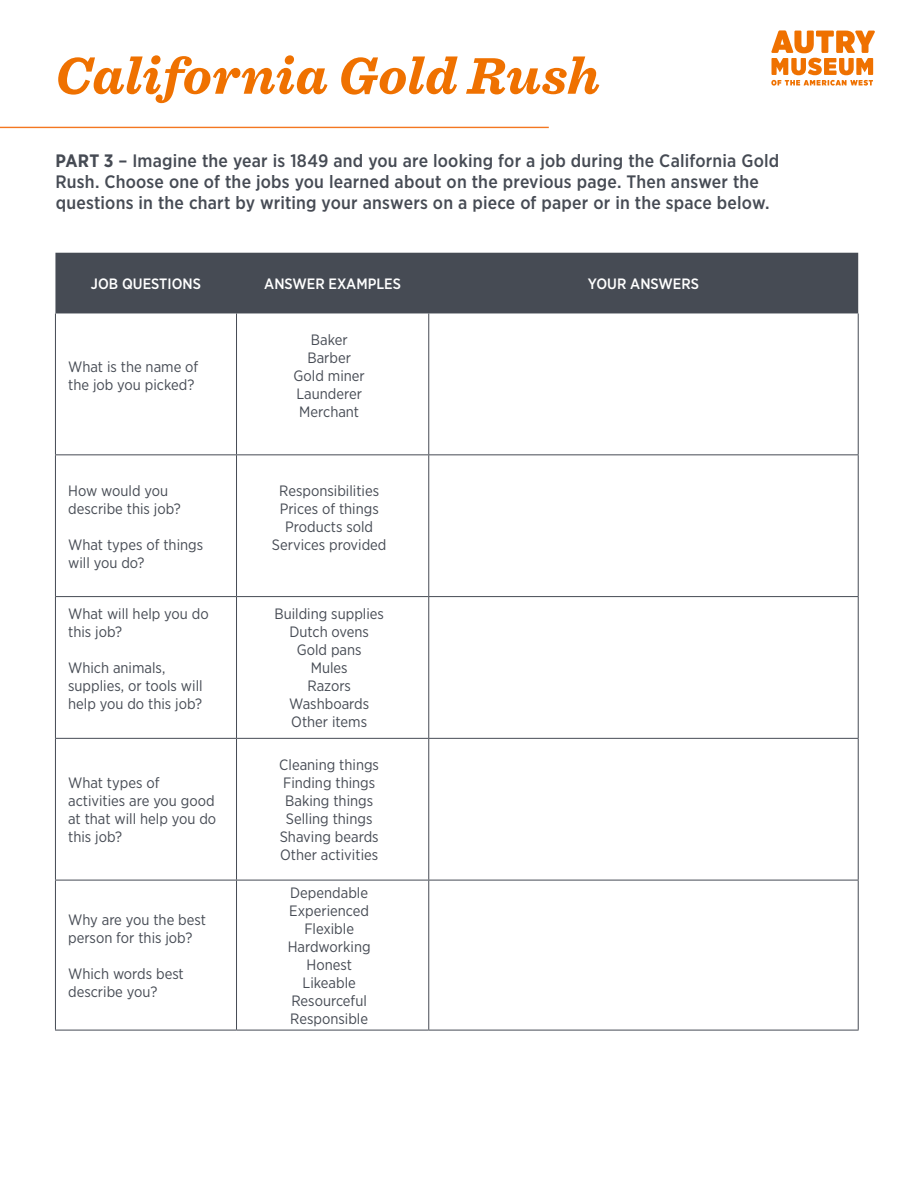
<style>
.page{position:relative;width:918px;height:1188px;background:#fff}
.page>*{position:absolute;margin:0;border:0;box-sizing:border-box;transform-origin:0 0}
._1_1_Header{font:italic 700 54px "Sentinel";letter-spacing:.01em;color:#ef7100}
._1_1_Header-2{font:500 18px/21px "Gotham Narrow";letter-spacing:.01em;color:#464b54}
.t1{font:15px/18px "Gotham Narrow";color:#464b54}
.t2{font:500 15px "Gotham Narrow";color:#fff}
.s1{font-weight:700}
</style>
<div class="page">
<svg style="left:0;top:126px;width:549px;height:3px;background:#f9bf97"></svg>
<div style="left:55px;top:253px;width:803px;height:60px;background:#464b54"></div>
<hr style="left:55px;top:313px;width:1px;height:141px;background:#464b54">
<hr style="left:236px;top:313px;width:1px;height:141px;background:#464b54">
<hr style="left:858px;top:313px;width:1px;height:141px;background:#464b54">
<hr style="left:55px;top:455px;width:1px;height:141px;background:#464b54">
<hr style="left:236px;top:455px;width:1px;height:141px;background:#464b54">
<hr style="left:858px;top:455px;width:1px;height:141px;background:#464b54">
<hr style="left:55px;top:597px;width:1px;height:141px;background:#464b54">
<hr style="left:236px;top:597px;width:1px;height:141px;background:#464b54">
<hr style="left:858px;top:597px;width:1px;height:141px;background:#464b54">
<hr style="left:55px;top:739px;width:1px;height:141px;background:#464b54">
<hr style="left:236px;top:739px;width:1px;height:141px;background:#464b54">
<hr style="left:858px;top:739px;width:1px;height:141px;background:#464b54">
<hr style="left:55px;top:880px;width:1px;height:150px;background:#464b54">
<hr style="left:236px;top:880px;width:1px;height:150px;background:#464b54">
<hr style="left:858px;top:880px;width:1px;height:150px;background:#464b54">
<hr style="left:428px;top:313px;width:1px;height:141px;background:#464b54">
<hr style="left:55px;top:454px;width:182px;height:1px;background:#464b54">
<hr style="left:237px;top:454px;width:192px;height:1px;background:#464b54">
<hr style="left:429px;top:454px;width:430px;height:1px;background:#464b54">
<hr style="left:428px;top:455px;width:1px;height:141px;background:#464b54">
<hr style="left:55px;top:596px;width:182px;height:1px;background:#464b54">
<hr style="left:237px;top:596px;width:192px;height:1px;background:#464b54">
<hr style="left:429px;top:596px;width:430px;height:1px;background:#464b54">
<hr style="left:428px;top:597px;width:1px;height:141px;background:#464b54">
<hr style="left:55px;top:738px;width:182px;height:1px;background:#464b54">
<hr style="left:237px;top:738px;width:192px;height:1px;background:#464b54">
<hr style="left:429px;top:738px;width:430px;height:1px;background:#464b54">
<hr style="left:428px;top:739px;width:1px;height:141px;background:#464b54">
<hr style="left:55px;top:880px;width:182px;height:1px;background:#464b54">
<hr style="left:237px;top:880px;width:192px;height:1px;background:#464b54">
<hr style="left:429px;top:880px;width:430px;height:1px;background:#464b54">
<hr style="left:428px;top:880px;width:1px;height:150px;background:#464b54">
<hr style="left:55px;top:1030px;width:182px;height:1px;background:#464b54">
<hr style="left:237px;top:1030px;width:192px;height:1px;background:#464b54">
<hr style="left:429px;top:1030px;width:430px;height:1px;background:#464b54">
<svg style="left:771px;top:30px;width:104px;height:56px"></svg>
<p class="_1_1_Header" style="left:55px;top:33px;width:546px">California Gold Rush</p>
<p class="_1_1_Header-2" style="left:56px;top:150px;width:725px"><span class="s1">PART 3</span> – Imagine the year is 1849 and you are looking for a job during the California Gold<br>Rush. Choose one of the jobs you learned about on the previous page. Then answer the questions in the chart by writing your answers on a piece of paper or in the space below.</p>
<p class="t2" style="left:91px;top:274px;width:111px">JOB QUESTIONS</p>
<p class="t2" style="left:264px;top:274px;width:138px">ANSWER EXAMPLES</p>
<p class="t2" style="left:588px;top:274px;width:113px">YOUR ANSWERS</p>
<p class="t1" style="left:68px;top:357px;width:132px">What is the name of the job you picked?</p>
<p class="t1" style="left:68px;top:481px;width:114px">How would you describe this job?</p>
<p class="t1" style="left:68px;top:535px;width:137px">What types of things will you do?</p>
<p class="t1" style="left:68px;top:605px;width:142px">What will help you do this job?</p>
<p class="t1" style="left:68px;top:659px;width:136px">Which animals, supplies, or tools will help you do this job?</p>
<p class="t1" style="left:68px;top:774px;width:150px">What types of activities are you good at that will help you do this job?</p>
<p class="t1" style="left:68px;top:911px;width:139px">Why are you the best person for this job?</p>
<p class="t1" style="left:68px;top:965px;width:117px">Which words best describe you?</p>
<p class="t1" style="left:311px;top:330px;width:38px">Baker</p>
<p class="t1" style="left:307px;top:348px;width:45px">Barber</p>
<p class="t1" style="left:294px;top:366px;width:73px">Gold miner</p>
<p class="t1" style="left:296px;top:384px;width:67px">Launderer</p>
<p class="t1" style="left:299px;top:402px;width:61px">Merchant</p>
<p class="t1" style="left:279px;top:481px;width:101px">Responsibilities</p>
<p class="t1" style="left:280px;top:499px;width:101px">Prices of things</p>
<p class="t1" style="left:285px;top:517px;width:89px">Products sold</p>
<p class="t1" style="left:272px;top:535px;width:116px">Services provided</p>
<p class="t1" style="left:274px;top:605px;width:111px">Building supplies</p>
<p class="t1" style="left:289px;top:623px;width:81px">Dutch ovens</p>
<p class="t1" style="left:297px;top:641px;width:66px">Gold pans</p>
<p class="t1" style="left:311px;top:659px;width:38px">Mules</p>
<p class="t1" style="left:307px;top:677px;width:45px">Razors</p>
<p class="t1" style="left:289px;top:695px;width:81px">Washboards</p>
<p class="t1" style="left:291px;top:713px;width:77px">Other items</p>
<p class="t1" style="left:279px;top:756px;width:101px">Cleaning things</p>
<p class="t1" style="left:283px;top:774px;width:94px">Finding things</p>
<p class="t1" style="left:285px;top:792px;width:90px">Baking things</p>
<p class="t1" style="left:286px;top:810px;width:88px">Selling things</p>
<p class="t1" style="left:280px;top:828px;width:100px">Shaving beards</p>
<p class="t1" style="left:280px;top:846px;width:100px">Other activities</p>
<p class="t1" style="left:290px;top:884px;width:79px">Dependable</p>
<p class="t1" style="left:289px;top:902px;width:81px">Experienced</p>
<p class="t1" style="left:304px;top:920px;width:51px">Flexible</p>
<p class="t1" style="left:288px;top:938px;width:84px">Hardworking</p>
<p class="t1" style="left:307px;top:956px;width:47px">Honest</p>
<p class="t1" style="left:303px;top:974px;width:55px">Likeable</p>
<p class="t1" style="left:291px;top:992px;width:77px">Resourceful</p>
<p class="t1" style="left:290px;top:1010px;width:79px">Responsible</p>
</div>
